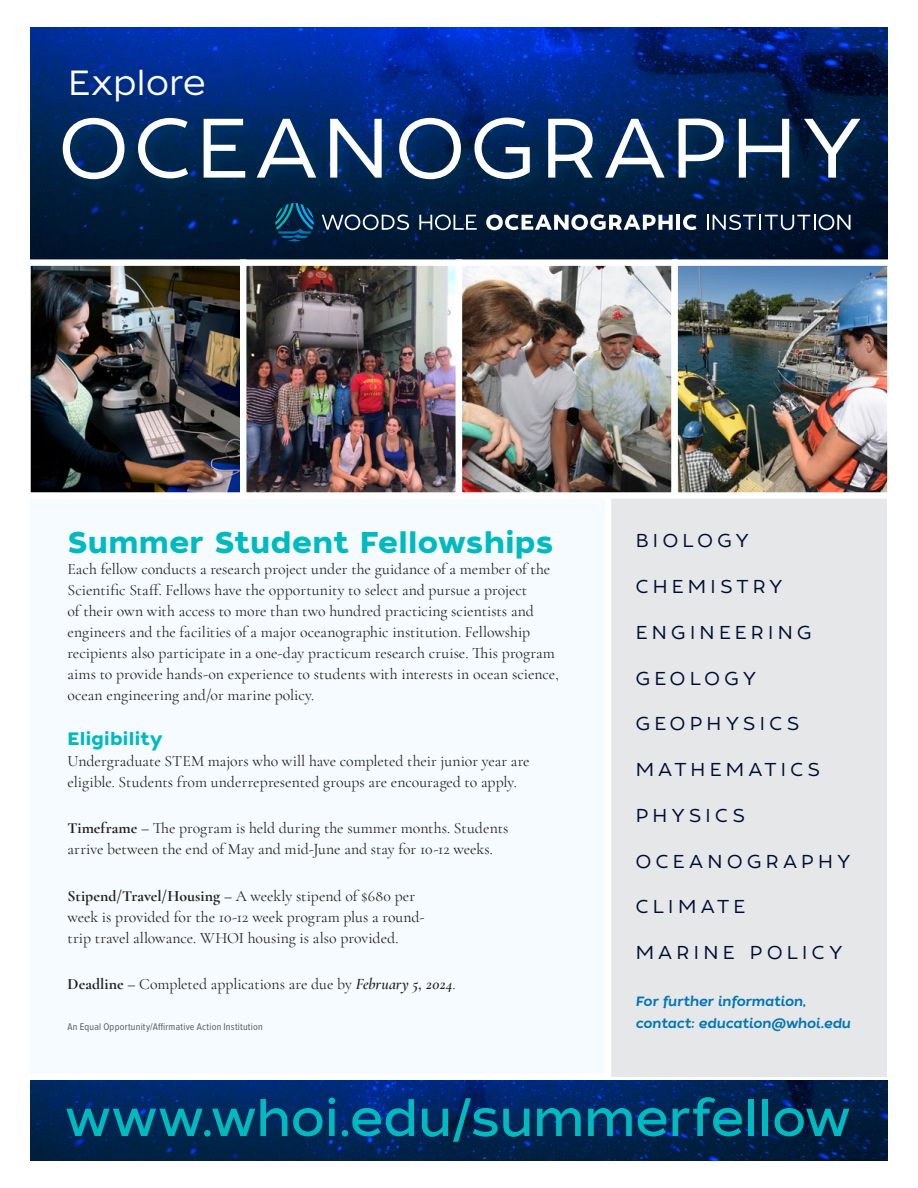
<style>
.page{position:relative;width:918px;height:1188px;background:#fff}
.page>*{position:absolute;margin:0;border:0;box-sizing:border-box;transform-origin:0 0}
.t1{font:84px "Tide Sans 300 Lil Kahuna";letter-spacing:.03em;color:#fff}
.t2{font:51px "Tide Sans 400 Lil Dude";letter-spacing:-.01em;color:#00bac0}
.t3{font:34.95px "Tide Sans 300 Lil Kahuna";letter-spacing:-.005em;color:#fff}
.t4{font:30px "Tide Sans 600 Bunny";letter-spacing:.015em;color:#00bac0}
.t5{font:18.6px "Tide Sans 300 Lil Kahuna";letter-spacing:.205em;color:#000e34}
.t6{font:18px "Tide Sans 600 Bunny";letter-spacing:.02em;color:#00bac0}
.t7{font:15.75px/21px "Cormorant Garamond";color:#231f20}
.t8{font:italic 13.5px/22px "Tide Sans 500 Dudette";letter-spacing:-.005em;color:#0076b6}
.t9{font:10.05px "Proxima Nova Cond";letter-spacing:.02em;color:#58595b}
.s1{font-weight:700}
.s2{font-weight:600;font-style:italic}
</style>
<div class="page">
<div style="left:607px;top:482px;width:280px;height:595px;background:#e6e7e8"></div>
<div style="left:24px;top:479px;width:587px;height:601px;background:#f5fbfe"></div>
<img style="left:31px;top:27px;width:856px;height:232px">
<img style="left:31px;top:1080px;width:856px;height:80px">
<div style="left:57px;top:112px;width:818px;height:83px;background:#00617e;opacity:.25"></div>
<img style="left:31px;top:266px;width:856px;height:226px">
<div style="left:24px;top:259px;width:222px;height:240px;border:6px solid #fff"></div>
<div style="left:240px;top:259px;width:222px;height:240px;border:6px solid #fff"></div>
<div style="left:456px;top:259px;width:222px;height:240px;border:6px solid #fff"></div>
<div style="left:671px;top:259px;width:223px;height:240px;border:6px solid #fff"></div>
<svg style="left:275px;top:203px;width:39px;height:38px"></svg>
<hr style="left:676px;top:215px;width:4px;height:15px;background:#fff">
<svg style="left:683px;top:214px;width:14px;height:16px"></svg>
<svg style="left:486px;top:214px;width:187px;height:16px"></svg>
<svg style="left:322px;top:215px;width:87px;height:15px"></svg>
<svg style="left:419px;top:215px;width:58px;height:15px"></svg>
<svg style="left:707px;top:215px;width:143px;height:15px"></svg>
<h3 class="t3" style="left:68px;top:60px;width:140px">Explore</h3>
<h1 class="t1" style="left:57px;top:95px;width:808px">OCEANOGRAPHY</h1>
<h3 class="t4" style="left:68px;top:523px;width:487px">Summer Student Fellowships</h3>
<p class="t7" style="left:68px;top:559px;width:493px">Each fellow conducts a research project under the guidance of a member of the Scientific Staff. Fellows have the opportunity to select and pursue a project<br>of their own with access to more than two hundred practicing scientists and engineers and the facilities of a major oceanographic institution. Fellowship recipients also participate in a one-day practicum research cruise. This program aims to provide hands-on experience to students with interests in ocean science, ocean engineering and/or marine policy.</p>
<p class="t6" style="left:68px;top:727px;width:96px">Eligibility</p>
<p class="t7" style="left:68px;top:750px;width:464px">Undergraduate STEM majors who will have completed their junior year are eligible. Students from underrepresented groups are encouraged to apply.</p>
<p class="t7" style="left:68px;top:818px;width:442px"><span class="s1">Timeframe</span> – The program is held during the summer months. Students arrive between the end of May and mid-June and stay for 10-12 weeks.</p>
<p class="t7" style="left:68px;top:885px;width:359px"><span class="s1">Stipend/Travel/Housing</span> – A weekly stipend of $680 per week is provided for the 10-12 week program plus a round&shy;trip travel allowance. WHOI housing is also provided.</p>
<p class="t7" style="left:68px;top:974px;width:390px"><span class="s1">Deadline</span> – Completed applications are due by <span class="s2">February 5, 2024</span>.</p>
<p class="t9" style="left:68px;top:1019px;width:197px">An Equal Opportunity/Affirmative Action Institution</p>
<p class="t5" style="left:635px;top:529px;width:115px">BIOLOGY</p>
<p class="t5" style="left:635px;top:575px;width:149px">CHEMISTRY</p>
<p class="t5" style="left:635px;top:621px;width:178px">ENGINEERING</p>
<p class="t5" style="left:635px;top:666px;width:123px">GEOLOGY</p>
<p class="t5" style="left:635px;top:712px;width:166px">GEOPHYSICS</p>
<p class="t5" style="left:635px;top:758px;width:186px">MATHEMATICS</p>
<p class="t5" style="left:635px;top:804px;width:111px">PHYSICS</p>
<p class="t5" style="left:635px;top:849px;width:217px">OCEANOGRAPHY</p>
<p class="t5" style="left:636px;top:895px;width:112px">CLIMATE</p>
<p class="t5" style="left:635px;top:941px;width:209px">MARINE POLICY</p>
<p class="t8" style="left:635px;top:990px;width:217px">For further information, contact: education@whoi.edu</p>
<h2 class="t2" style="left:65px;top:1086px;width:787px">www.whoi.edu/summerfellow</h2>
</div>
